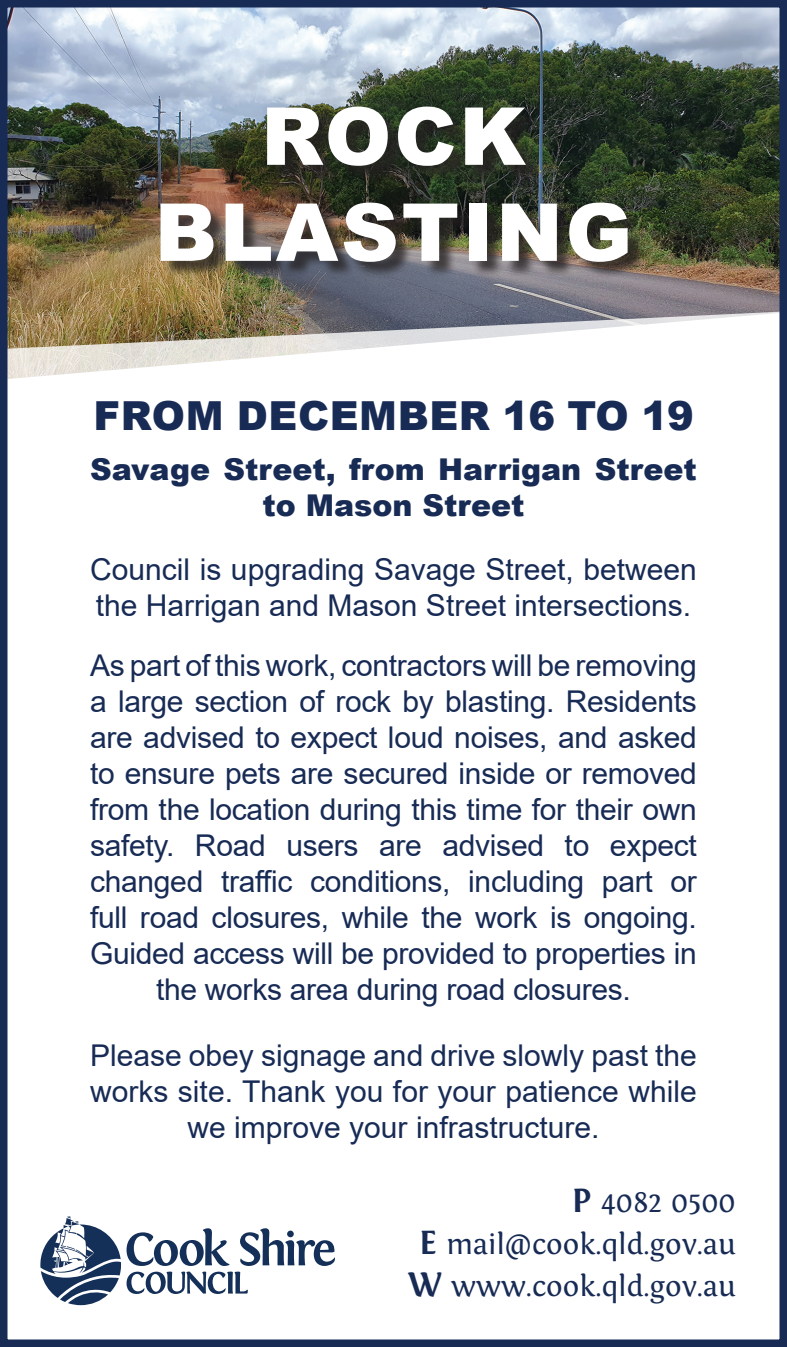
<style>
.page{position:relative;width:787px;height:1347px;background:#fff}
.page>*{position:absolute;margin:0;border:0;box-sizing:border-box;transform-origin:0 0}
.t1{font:900 80px/96px "Arial";letter-spacing:.035em;color:#fff;text-align:center}
.t2{font:900 40px "Arial";letter-spacing:.015em;color:#172b55}
.t3{font:30px/36px "Arial";letter-spacing:-.01em;color:#172b55;text-align:center}
.t4{font:30px/42px "Fontin";color:#172b55;text-align:right}
.t5{font:900 30px/36px "Arial";color:#172b55;text-align:center}
.s1{font-weight:700;font-size:35px}
</style>
<div class="page">
<img style="left:9px;top:9px;width:769px;height:298px">
<svg style="left:9px;top:307px;width:769px;height:72px"></svg>
<svg style="left:40px;top:1216px;width:295px;height:90px"></svg>
<div style="left:163px;top:109px;width:481px;height:169px;background:#231f20;opacity:.75"></div>
<div style="left:0;top:0;width:787px;height:1346px;border:8px solid #172b55"></div>
<h1 class="t1" style="left:155px;top:86px;width:479px">ROCK<br>BLASTING</h1>
<h2 class="t2" style="left:94px;top:386px;width:602px">FROM DECEMBER 16 TO 19</h2>
<p class="t5" style="left:90px;top:450px;width:608px">Savage Street, from Harrigan Street to Mason Street</p>
<p class="t3" style="left:90px;top:551px;width:608px;text-align:left">Council is upgrading Savage Street, between the Harrigan and Mason Street intersections.</p>
<p class="t3" style="left:90px;top:647px;width:608px">As part of this work, contractors will be removing a large section of rock by blasting. Residents are advised to expect loud noises, and asked to ensure pets are secured inside or removed from the location during this time for their own safety. Road users are advised to expect changed traffic conditions, including part or full road closures, while the work is ongoing.<br>Guided access will be provided to properties in the works area during road closures.</p>
<p class="t3" style="left:90px;top:1037px;width:608px">Please obey signage and drive slowly past the works site. Thank you for your patience while we improve your infrastructure.</p>
<p class="t4" style="left:408px;top:1182px;width:329px"><span class="s1">P</span> 4082 0500<br><span class="s1">E</span> mail@cook.qld.gov.au<br><span class="s1">W</span> www.cook.qld.gov.au</p>
</div>
